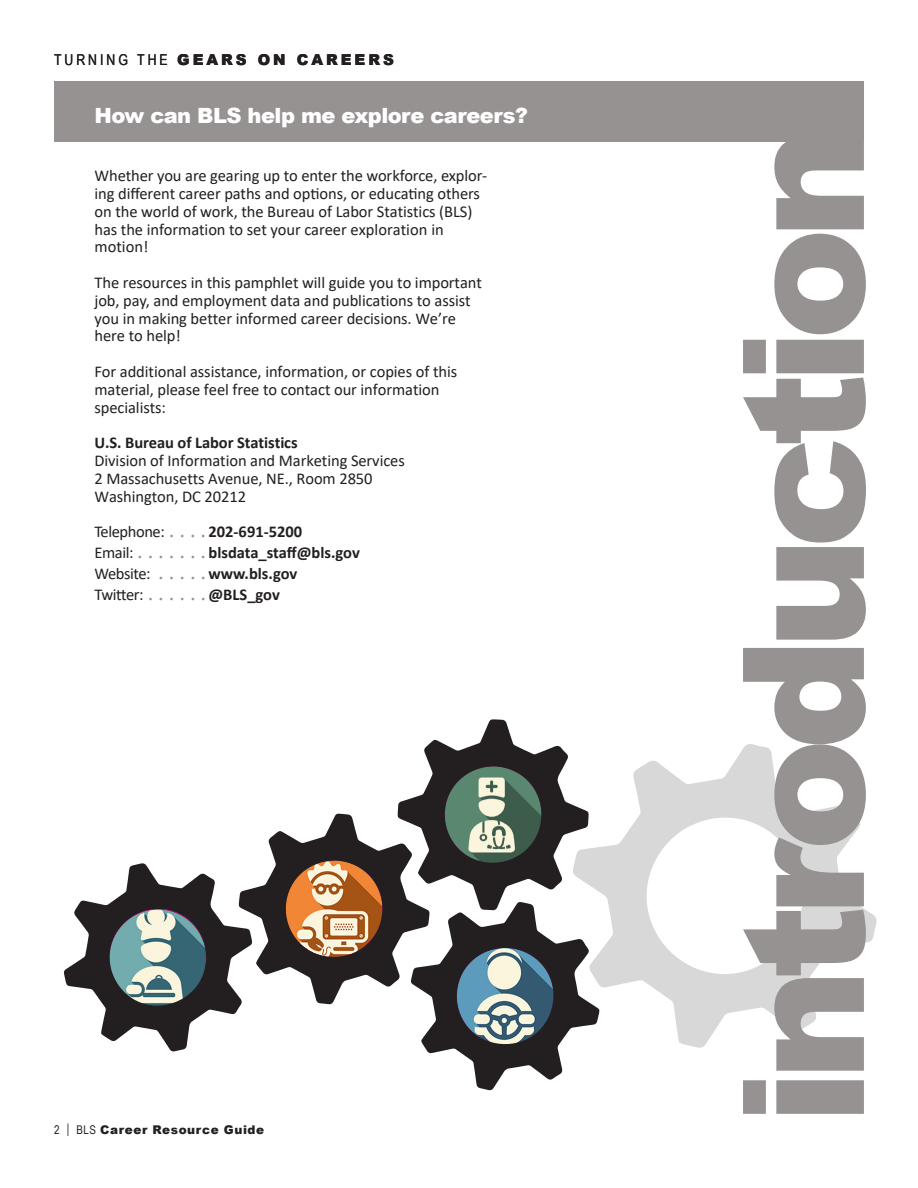
<style>
.page{position:relative;width:918px;height:1188px;background:#fff}
.page>*{position:absolute;margin:0;border:0;box-sizing:border-box;transform-origin:0 0}
.t1{font:900 168.9px "Arial";letter-spacing:-.07em;color:#969292}
.t2{font:900 21px "Arial";letter-spacing:-.025em;color:#fff}
.t3{font:16.5px/17.9px "Calibri";letter-spacing:-.005em;color:#231f20}
.t4{font:700 16.5px "Calibri";color:#231f20}
.t5{font:900 15px "Arial";letter-spacing:.2em;color:#231f20}
.t6{font:900 12px "Arial";letter-spacing:.05em;color:#231f20}
.s1{font-family:"Arial Narrow";font-weight:400}
.s2{font-weight:700}
.s3{font-weight:400}
.s4{font-family:"Century Gothic";font-weight:400;font-size:21px;color:#969292}
.s5{font-family:"Century Gothic";font-size:21px;color:#969292}
.s6{font-family:"Arial Narrow";font-weight:400;font-size:13.2px}
</style>
<div class="page">
<div style="left:54px;top:81px;width:810px;height:61px;background:#969292"></div>
<svg style="left:600px;top:744px;width:277px;height:304px"></svg>
<svg style="left:64px;top:719px;width:536px;height:372px"></svg>
<p class="t5" style="left:54px;top:49px;width:341px"><span class="s1">TURNING THE</span> GEARS ON CAREERS</p>
<p class="t2" style="left:94px;top:100px;width:435px">How can BLS help me explore careers?</p>
<p class="t3" style="left:94px;top:166px;width:394px">Whether you are gearing up to enter the workforce, explor&shy;ing different career paths and options, or educating others on the world of work, the Bureau of Labor Statistics (BLS) has the information to set your career exploration in motion!</p>
<p class="t3" style="left:94px;top:273px;width:389px">The resources in this pamphlet will guide you to important job, pay, and employment data and publications to assist you in making better informed career decisions. We’re here to help!</p>
<p class="t3" style="left:94px;top:362px;width:364px">For additional assistance, information, or copies of this material, please feel free to contact our information specialists:</p>
<p class="t3" style="left:95px;top:433px;width:312px"><span class="s2">U.S. Bureau of Labor Statistics<br></span>Division of Information and Marketing Services 2 Massachusetts Avenue, NE., Room 2850<br>Washington, DC 20212</p>
<p class="t4" style="left:94px;top:520px;width:209px"><span class="s3">Telephone:</span> <span class="s4">. . .</span> 202-691-5200</p>
<p class="t4" style="left:95px;top:541px;width:267px"><span class="s3">Email:</span> <span class="s4">. . . . . .</span> blsdata_staff@bls.gov</p>
<p class="t4" style="left:95px;top:562px;width:204px"><span class="s3">Website:</span> <span class="s4">. . . .</span> www.bls.gov</p>
<p class="t3" style="left:95px;top:585px;width:187px">Twitter: <span class="s5">. . . . .</span> <span class="s2">@BLS_gov</span></p>
<p class="t6" style="left:54px;top:1121px;width:212px"><span class="s1">2</span> <span class="s6">|</span> <span class="s1">BLS</span> Career Resource Guide</p>
<p class="t1" style="left:681px;top:1125px;width:1000px;rotate:-90deg">introduction</p>
</div>
